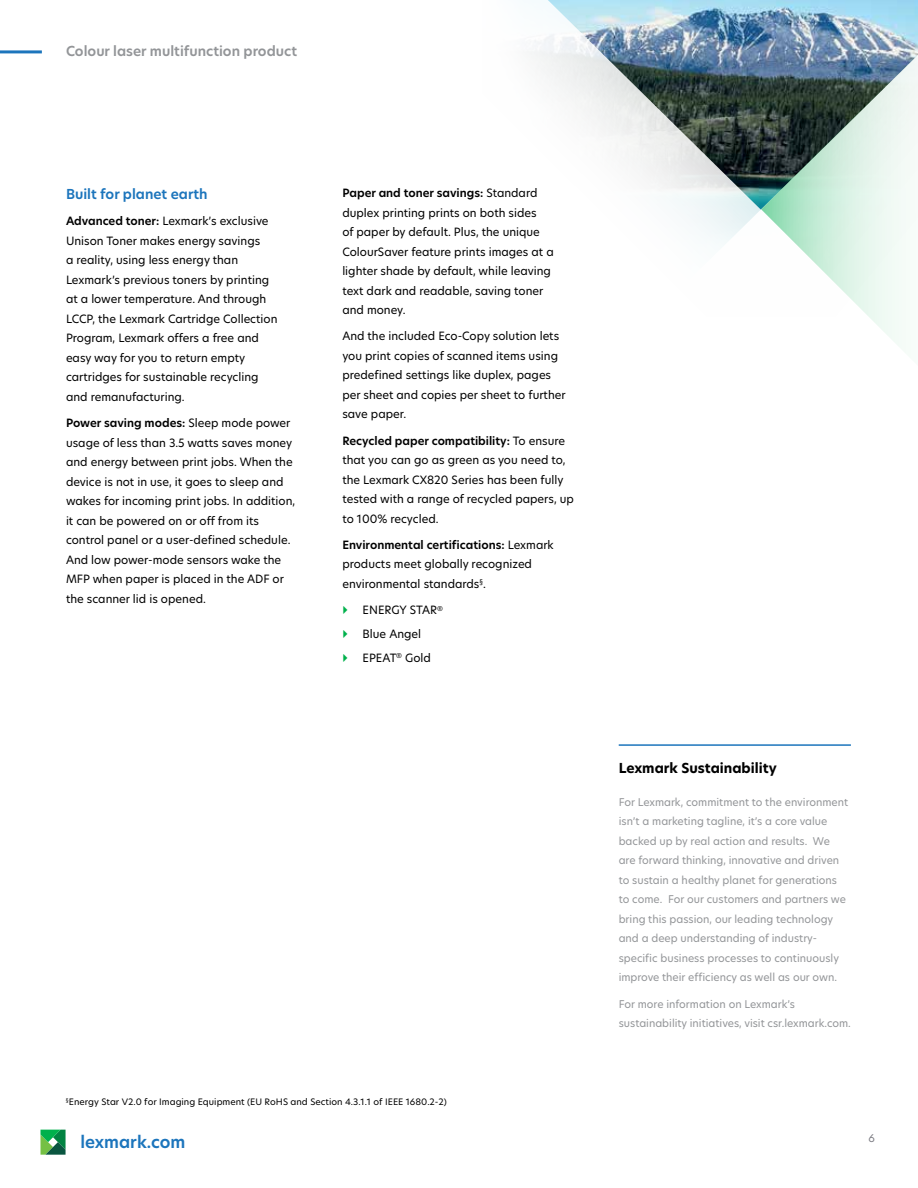
<style>
.page{position:relative;width:918px;height:1188px;background:#fff}
.page>*{position:absolute;margin:0;border:0;box-sizing:border-box;transform-origin:0 0}
.t1{font:600 16.5px "TP Hero";color:#1c75bc}
.t2{font:600 13.5px "TP Hero";color:#939598}
.t3{font:700 13.5px "TP Hero";color:#000}
.t4{font:600 13.5px "TP Hero";color:#1c75bc}
.t5{font:11.25px/19.5px "TP Hero";color:#000}
.t6{font:10.5px/19.5px "TP Hero";color:#939598}
.t7{font:10.5px "TP Hero";color:#7e7e85}
.t8{font:8.7px "TP Hero";color:#000}
.s1{font-weight:600}
</style>
<div class="page">
<hr style="left:0;top:50px;width:42px;height:3px;background:#1c75bc">
<svg style="left:40px;top:1130px;width:26px;height:25px"></svg>
<img style="left:530px;top:0;width:388px;height:244px">
<svg style="left:761px;top:39px;width:157px;height:310px"></svg>
<hr style="left:619px;top:744px;width:232px;height:2px;background:#1c75bc">
<p class="t2" style="left:66px;top:42px;width:233px">Colour laser multifunction product</p>
<p class="t4" style="left:66px;top:185px;width:143px">Built for planet earth</p>
<p class="t5" style="left:66px;top:211px;width:213px"><span class="s1">Advanced toner:</span> Lexmark’s exclusive Unison Toner makes energy savings<br>a reality, using less energy than Lexmark’s previous toners by printing at a lower temperature. And through LCCP, the Lexmark Cartridge Collection Program, Lexmark offers a free and easy way for you to return empty cartridges for sustainable recycling and remanufacturing.</p>
<p class="t5" style="left:66px;top:413px;width:231px"><span class="s1">Power saving modes:</span> Sleep mode power usage of less than 3.5 watts saves money and energy between print jobs. When the device is not in use, it goes to sleep and wakes for incoming print jobs. In addition, it can be powered on or off from its control panel or a user-defined schedule.<br>And low power-mode sensors wake the MFP when paper is placed in the ADF or the scanner lid is opened.</p>
<p class="t5" style="left:342px;top:183px;width:213px"><span class="s1">Paper and toner savings:</span> Standard duplex printing prints on both sides<br>of paper by default. Plus, the unique ColourSaver feature prints images at a lighter shade by default, while leaving text dark and readable, saving toner and money.</p>
<p class="t5" style="left:342px;top:326px;width:225px">And the included Eco-Copy solution lets you print copies of scanned items using predefined settings like duplex, pages per sheet and copies per sheet to further save paper.</p>
<p class="t5" style="left:342px;top:431px;width:233px"><span class="s1">Recycled paper compatibility:</span> To ensure that you can go as green as you need to, the Lexmark CX820 Series has been fully tested with a range of recycled papers, up to 100% recycled.</p>
<p class="t5" style="left:342px;top:535px;width:213px"><span class="s1">Environmental certifications:</span> Lexmark products meet globally recognized environmental standards<sup>§</sup>.</p>
<p class="t5" style="left:363px;top:598px;width:82px;line-height:23.9px">ENERGY STAR<sup>®<br></sup>Blue Angel<br>EPEAT<sup>®</sup> Gold</p>
<p class="t8" style="left:66px;top:1096px;width:382px"><sup>§</sup>Energy Star V2.0 for Imaging Equipment (EU RoHS and Section 4.3.1.1 of IEEE 1680.2-2)</p>
<h1 class="t1" style="left:80px;top:1131px;width:106px">lexmark.com</h1>
<p class="t3" style="left:619px;top:759px;width:160px">Lexmark Sustainability</p>
<p class="t6" style="left:619px;top:792px;width:231px">For Lexmark, commitment to the environment isn’t a marketing tagline, it’s a core value backed up by real action and results. We are forward thinking, innovative and driven to sustain a healthy planet for generations to come. For our customers and partners we bring this passion, our leading technology and a deep understanding of industry&shy;specific business processes to continuously improve their efficiency as well as our own.</p>
<p class="t6" style="left:619px;top:994px;width:234px">For more information on Lexmark’s sustainability initiatives, visit csr.lexmark.com.</p>
<p class="t7" style="left:868px;top:1131px;width:8px">6</p>
</div>
